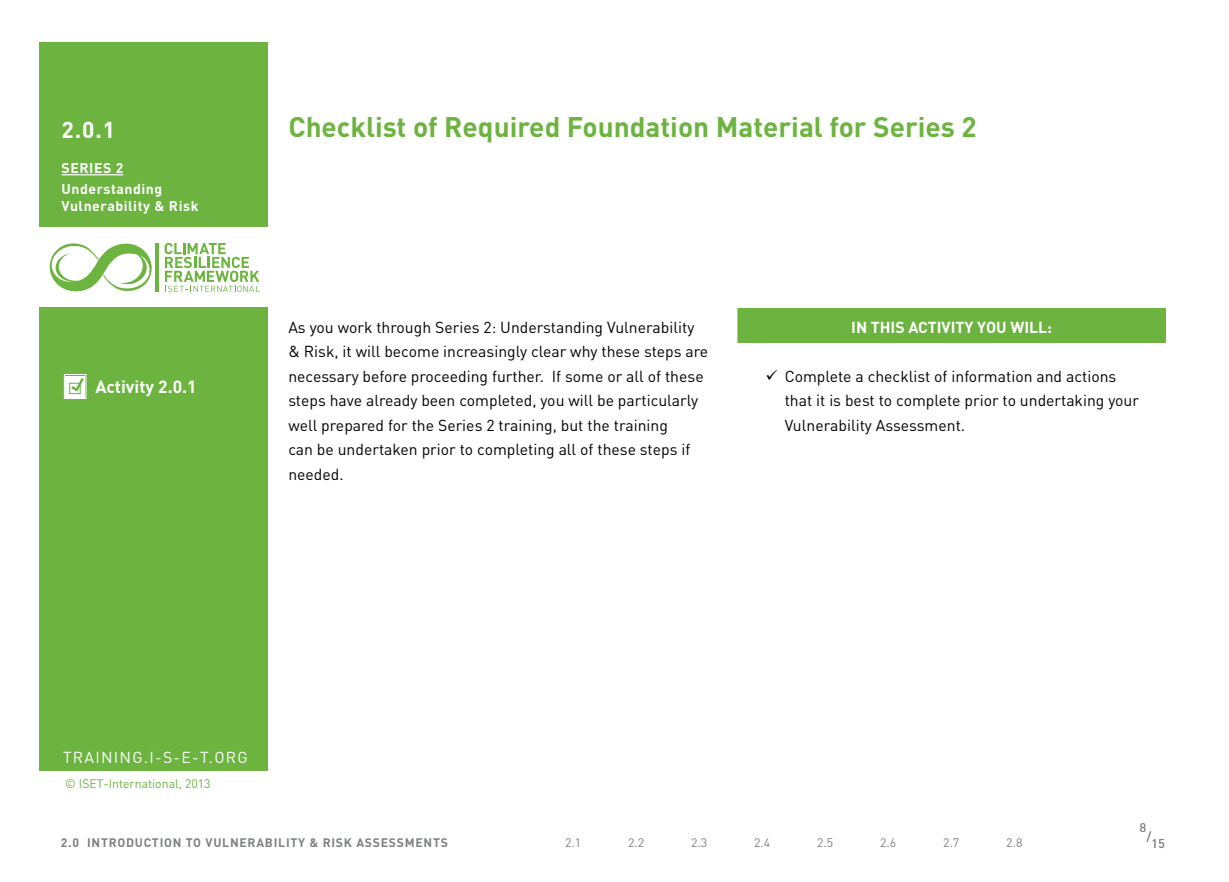
<style>
.page{position:relative;width:1229px;height:882px;background:#fff}
.page>*{position:absolute;margin:0;border:0;box-sizing:border-box;transform-origin:0 0}
.BODY{font:700 28px "DIN";color:#6cb43f}
.t1{font:700 22.75px "DIN";color:#fff}
.t2{font:700 17.5px "DIN";color:#fff}
.BODY-2{font:15.75px/24.5px "DIN";color:#000}
.Objectives{font:700 15.75px "DIN";color:#fff}
.t3{font:15.75px "DIN";letter-spacing:.08em;color:#fff}
.t4{font:700 14px/21px "DIN";letter-spacing:.04em;color:#fff}
.t5{font:700 12.25px "DIN";letter-spacing:.06em;color:#7e8083}
.t6{font:12.25px "DIN";color:#7e8083}
.t7{font:12.25px "DIN";color:#6cb43f}
</style>
<div class="page">
<div style="left:39px;top:42px;width:228px;height:728px;background:#6cb43f"></div>
<hr style="left:62px;top:174px;width:61px;height:1px;background:#fff">
<div style="left:0;top:228px;width:271px;height:79px;background:#fff"></div>
<div style="left:65px;top:376px;width:20px;height:21px;background:#fff"></div>
<div style="left:64px;top:374px;width:22px;height:25px;border:1px solid #fff"></div>
<div style="left:69px;top:383px;width:12px;height:11px;border:1px solid #6cb43f"></div>
<svg style="left:71px;top:378px;width:13px;height:13px"></svg>
<hr style="left:156px;top:243px;width:3px;height:49px;background:#6cb43f">
<svg style="left:164px;top:243px;width:96px;height:49px"></svg>
<svg style="left:49px;top:243px;width:103px;height:49px"></svg>
<div style="left:737px;top:308px;width:429px;height:35px;background:#6cb43f"></div>
<h2 class="t1" style="left:62px;top:115px;width:55px">2.0.1</h2>
<p class="t4" style="left:62px;top:157px;width:102px">SERIES 2<br>Understanding</p>
<p class="t4" style="left:62px;top:195px;width:138px">Vulnerability &amp; Risk</p>
<p class="t2" style="left:95px;top:375px;width:103px">Activity 2.0.1</p>
<p class="BODY" style="left:288px;top:108px;width:689px">Checklist of Required Foundation Material for Series 2</p>
<p class="BODY-2" style="left:288px;top:314px;width:421px">As you work through Series 2: Understanding Vulnerability &amp; Risk, it will become increasingly clear why these steps are necessary before proceeding further. If some or all of these steps have already been completed, you will be particularly well prepared for the Series 2 training, but the training<br>can be undertaken prior to completing all of these steps if needed.</p>
<p class="Objectives" style="left:851px;top:317px;width:202px">IN THIS ACTIVITY YOU WILL:</p>
<p class="BODY-2" style="left:784px;top:363px;width:356px">Complete a checklist of information and actions that it is best to complete prior to undertaking your<br>Vulnerability Assessment.</p>
<p class="t3" style="left:63px;top:748px;width:186px">TRAINING.I-S-E-T.ORG</p>
<p class="t7" style="left:65px;top:776px;width:147px">© ISET-International, 2013</p>
<p class="t5" style="left:61px;top:835px;width:388px">2.0 INTRODUCTION TO VULNERABILITY &amp; RISK ASSESSMENTS</p>
<p class="t6" style="left:565px;top:835px;width:18px">2.1</p>
<p class="t6" style="left:628px;top:835px;width:18px">2.2</p>
<p class="t6" style="left:691px;top:835px;width:18px">2.3</p>
<p class="t6" style="left:754px;top:835px;width:18px">2.4</p>
<p class="t6" style="left:817px;top:835px;width:18px">2.5</p>
<p class="t6" style="left:880px;top:835px;width:18px">2.6</p>
<p class="t6" style="left:943px;top:835px;width:18px">2.7</p>
<p class="t6" style="left:1006px;top:835px;width:18px">2.8</p>
<h1 class="t6" style="left:1139px;top:820px;width:8px">8</h1>
<h1 class="t6" style="left:1146px;top:828px;width:6px">/</h1>
<h1 class="t6" style="left:1151px;top:835px;width:15px">15</h1>
</div>
